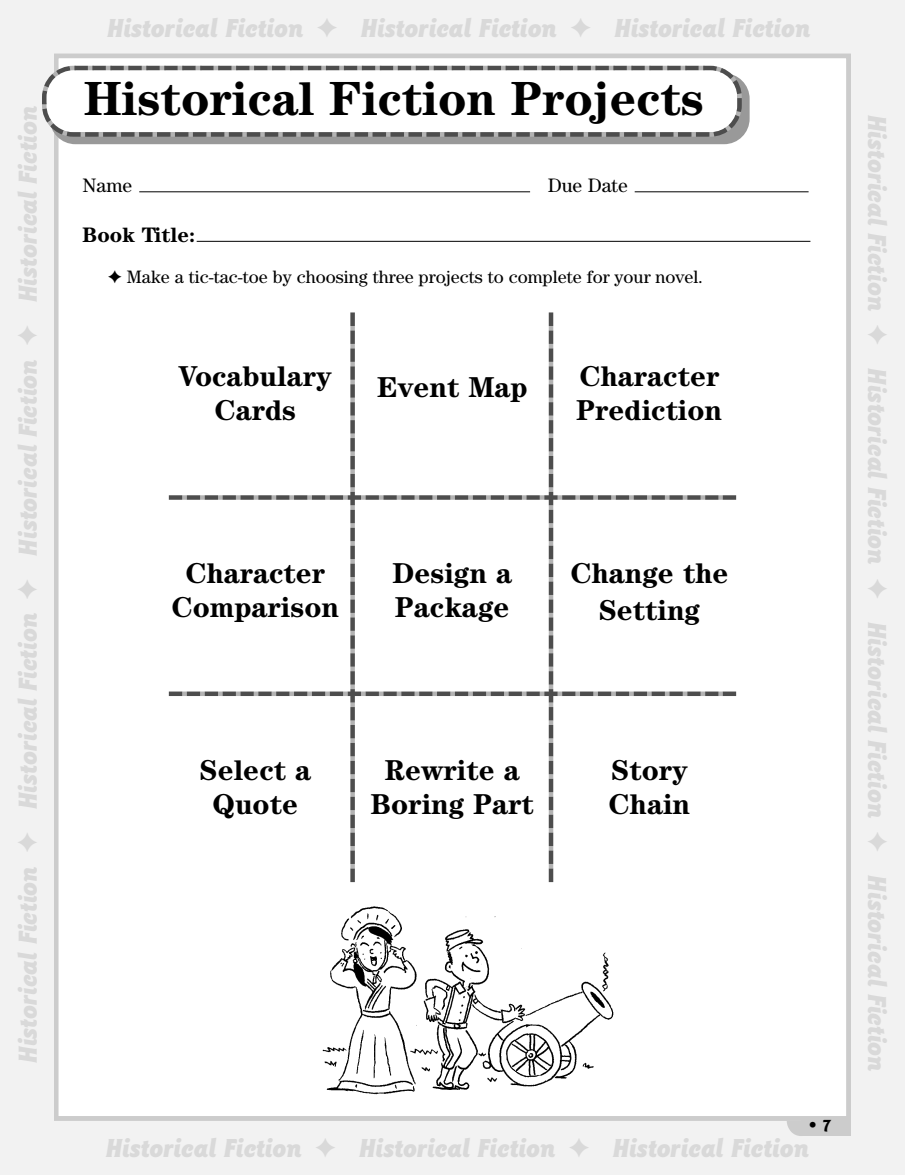
<style>
.page{position:relative;width:905px;height:1175px;background:#fff}
.page>*{position:absolute;margin:0;border:0;box-sizing:border-box;transform-origin:0 0}
.t1{font:700 48px "Century";color:#000}
.t2{font:700 28.8px/34.7px "Century";color:#000;text-align:center}
.t3{font:italic 900 27px "Goudy Sans";color:#d9d9d9}
.t4{font:700 21px "Century";color:#000}
.t5{font:19.5px "Century";color:#000}
.t6{font:18px "Century";color:#000}
.t7{font:700 18px "Goudy Sans";color:#000}
</style>
<div class="page">
<div style="left:1px;top:1px;width:903px;height:1173px;background:#f2f2f2"></div>
<div style="left:58px;top:58px;width:788px;height:1058px;background:#fff"></div>
<div style="left:54px;top:54px;width:796px;height:1066px;border:4px solid #ccc"></div>
<div style="left:350px;top:312px;width:5px;height:14px;background:#4d4d4d"></div>
<div style="left:350px;top:868px;width:5px;height:14px;background:#4d4d4d"></div>
<div style="left:548px;top:312px;width:5px;height:14px;background:#4d4d4d"></div>
<div style="left:548px;top:868px;width:5px;height:14px;background:#4d4d4d"></div>
<div style="left:169px;top:495px;width:13px;height:5px;background:#4d4d4d"></div>
<div style="left:722px;top:495px;width:14px;height:5px;background:#4d4d4d"></div>
<svg style="left:182px;top:326px;width:540px;height:542px"></svg>
<div style="left:169px;top:691px;width:13px;height:5px;background:#4d4d4d"></div>
<div style="left:722px;top:691px;width:14px;height:5px;background:#4d4d4d"></div>
<img style="left:322px;top:906px;width:292px;height:189px">
<div style="left:50px;top:73px;width:699px;height:71px;background:#999;border-radius:26px"></div>
<svg style="left:42px;top:63px;width:702px;height:76px;background:#e8e8e8"></svg>
<svg style="left:62px;top:128px;width:23px;height:11px"></svg>
<hr style="left:197px;top:241px;width:613px;height:1px;background:#000">
<hr style="left:634px;top:191px;width:174px;height:1px;background:#000">
<hr style="left:139px;top:191px;width:391px;height:1px;background:#000">
<div style="left:801px;top:1119px;width:49px;height:17px;background:#ccc"></div>
<svg style="left:786px;top:1120px;width:15px;height:16px"></svg>
<p class="t3" style="left:107px;top:17px;width:705px">Historical Fiction ✦ Historical Fiction ✦ Historical Fiction</p>
<h1 class="t1" style="left:84px;top:82px;width:621px">Historical Fiction Projects</h1>
<p class="t3" style="left:18px;top:1062px;width:958px;rotate:-90deg">Historical Fiction ✦ Historical Fiction ✦ Historical Fiction ✦ Historical Fiction</p>
<p class="t3" style="left:887px;top:115px;width:958px;rotate:90deg">Historical Fiction ✦ Historical Fiction ✦ Historical Fiction ✦ Historical Fiction</p>
<p class="t5" style="left:82px;top:179px;width:51px">Name</p>
<p class="t5" style="left:547px;top:179px;width:82px">Due Date</p>
<p class="t4" style="left:82px;top:227px;width:114px">Book Title:</p>
<p class="t6" style="left:108px;top:271px;width:597px">✦ Make a tic-tac-toe by choosing three projects to complete for your novel.</p>
<p class="t2" style="left:576px;top:361px;width:147px;text-align:left">Character<br>Prediction</p>
<p class="t2" style="left:179px;top:361px;width:154px">Vocabulary<br>Cards</p>
<p class="t2" style="left:377px;top:373px;width:152px">Event Map</p>
<p class="t2" style="left:171px;top:558px;width:169px">Character<br>Comparison</p>
<p class="t2" style="left:392px;top:558px;width:121px;text-align:left">Design a<br>Package</p>
<p class="t2" style="left:570px;top:556px;width:160px;line-height:37.3px">Change the<br>Setting</p>
<p class="t2" style="left:199px;top:755px;width:113px">Select a<br>Quote</p>
<p class="t2" style="left:371px;top:755px;width:164px">Rewrite a<br>Boring Part</p>
<p class="t2" style="left:608px;top:755px;width:83px;text-align:left">Story<br>Chain</p>
<p class="t7" style="left:808px;top:1118px;width:25px">• 7</p>
<p class="t3" style="left:106px;top:1137px;width:705px">Historical Fiction ✦ Historical Fiction ✦ Historical Fiction</p>
</div>
